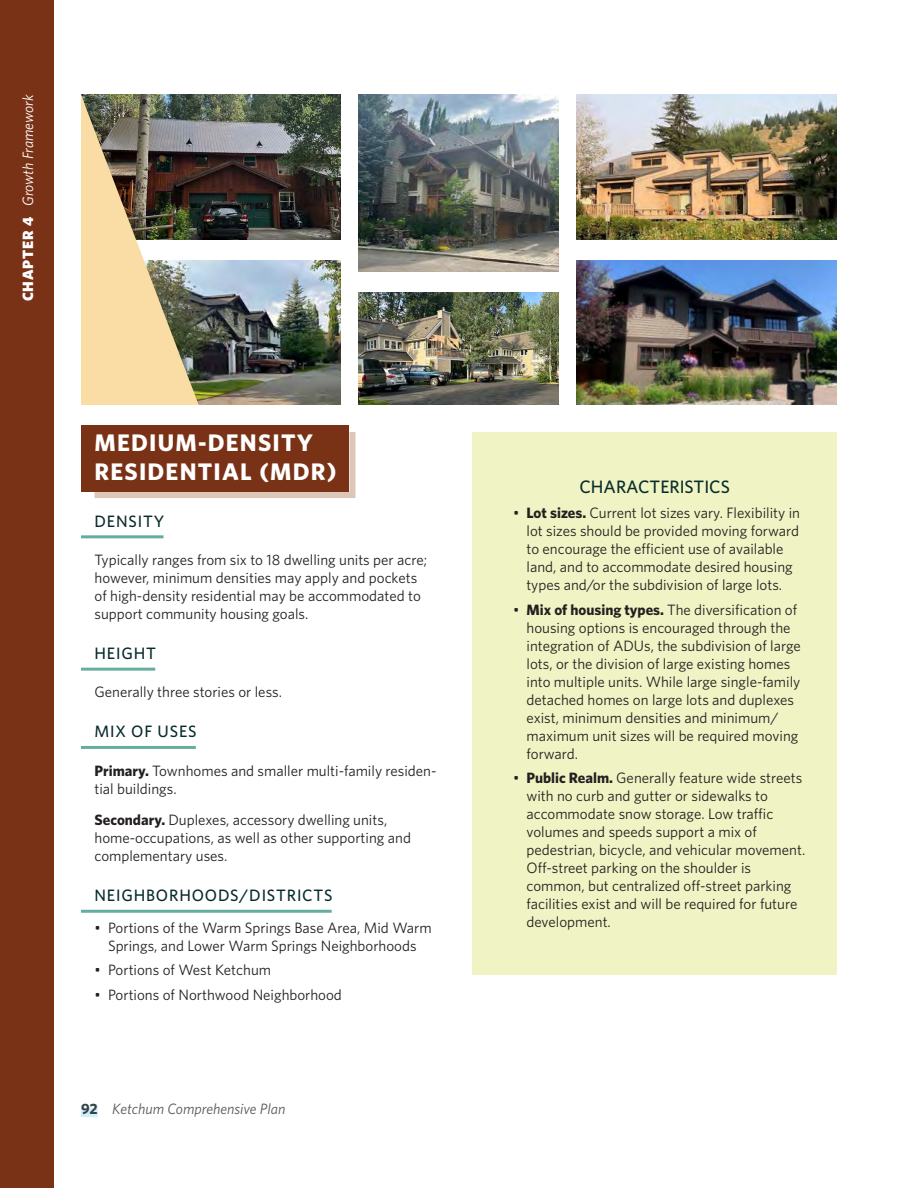
<style>
.page{position:relative;width:918px;height:1188px;background:#fff}
.page>*{position:absolute;margin:0;border:0;box-sizing:border-box;transform-origin:0 0}
.FLUM_Category{font:700 24px/28.8px "Whitney";letter-spacing:.05em;color:#fff}
.Sidebar_header{font:500 18px "Whitney";color:#092b2d}
.Heading_5{font:500 16.5px "Whitney";letter-spacing:.05em;color:#092b2d}
.Body_List_Bullet_Bold_1st_sentence{font:15px/18px "Whitney";color:#231f20}
.Body_Text_2{font:15px/18px "Whitney";color:#231f20}
.Body_Text_Bold_1st_sentence{font:15px/18px "Whitney";color:#231f20}
.t1{font:italic 15px "Whitney";color:#57585a}
.t2{font:italic 15px "Whitney";letter-spacing:-.01em;color:#fff}
.s1{font-weight:900;font-style:normal}
.s2{font-weight:700}
.s3{font-weight:700;font-style:normal;color:#324547}
</style>
<div class="page">
<div style="left:81px;top:1108px;width:17px;height:9px;background:#d5ecf9"></div>
<img style="left:576px;top:94px;width:261px;height:145px">
<img style="left:359px;top:94px;width:199px;height:178px">
<img style="left:199px;top:94px;width:142px;height:145px">
<img style="left:576px;top:260px;width:261px;height:145px">
<img style="left:199px;top:260px;width:142px;height:145px">
<img style="left:81px;top:94px;width:118px;height:311px">
<div style="left:81px;top:425px;width:268px;height:67px;background:#7a3217"></div>
<svg style="left:94px;top:432px;width:262px;height:66px"></svg>
<hr style="left:81px;top:535px;width:83px;height:3px;background:#65ae9f">
<hr style="left:81px;top:668px;width:74px;height:3px;background:#65ae9f">
<hr style="left:81px;top:746px;width:115px;height:3px;background:#65ae9f">
<hr style="left:81px;top:910px;width:251px;height:3px;background:#65ae9f">
<div style="left:472px;top:432px;width:365px;height:542px;background:#f0f3c3"></div>
<img style="left:359px;top:292px;width:199px;height:113px">
<div style="left:0;top:0;width:54px;height:1188px;background:#7a3217"></div>
<p class="t2" style="left:18px;top:301px;width:208px;rotate:-90deg"><span class="s1">CHAPTER 4</span> Growth Framework</p>
<p class="FLUM_Category" style="left:94px;top:428px;width:244px">MEDIUM-DENSITY<br>RESIDENTIAL (MDR)</p>
<p class="Heading_5" style="left:94px;top:510px;width:71px">DENSITY</p>
<p class="Body_Text_2" style="left:94px;top:550px;width:334px">Typically ranges from six to 18 dwelling units per acre; however, minimum densities may apply and pockets of high-density residential may be accommodated to support community housing goals.</p>
<p class="Heading_5" style="left:94px;top:642px;width:63px">HEIGHT</p>
<p class="Body_Text_2" style="left:94px;top:683px;width:189px">Generally three stories or less.</p>
<p class="Heading_5" style="left:94px;top:721px;width:104px">MIX OF USES</p>
<p class="Body_Text_Bold_1st_sentence" style="left:94px;top:761px;width:344px"><span class="s2">Primary.</span> Townhomes and smaller multi-family residen&shy;tial buildings.</p>
<p class="Body_Text_Bold_1st_sentence" style="left:94px;top:811px;width:318px"><span class="s2">Secondary.</span> Duplexes, accessory dwelling units, home-occupations, as well as other supporting and complementary uses.</p>
<p class="Heading_5" style="left:94px;top:885px;width:240px">NEIGHBORHOODS/DISTRICTS</p>
<p class="Body_List_Bullet_Bold_1st_sentence" style="left:94px;top:918px;width:339px;text-align:center">• Portions of the Warm Springs Base Area, Mid Warm<br>Springs, and Lower Warm Springs Neighborhoods</p>
<p class="Body_List_Bullet_Bold_1st_sentence" style="left:94px;top:961px;width:178px">• Portions of West Ketchum</p>
<p class="Body_List_Bullet_Bold_1st_sentence" style="left:94px;top:986px;width:249px">• Portions of Northwood Neighborhood</p>
<p class="t1" style="left:81px;top:1099px;width:206px"><span class="s3">92</span> Ketchum Comprehensive Plan</p>
<p class="Sidebar_header" style="left:580px;top:475px;width:152px">CHARACTERISTICS</p>
<p class="Body_List_Bullet_Bold_1st_sentence" style="left:526px;top:503px;width:275px;text-indent:-14px">• <span class="s2">Lot sizes.</span> Current lot sizes vary. Flexibility in lot sizes should be provided moving forward to encourage the efficient use of available land, and to accommodate desired housing types and/or the subdivision of large lots.</p>
<p class="Body_List_Bullet_Bold_1st_sentence" style="left:526px;top:600px;width:276px;text-indent:-14px">• <span class="s2">Mix of housing types.</span> The diversification of housing options is encouraged through the integration of ADUs, the subdivision of large lots, or the division of large existing homes into multiple units. While large single-family detached homes on large lots and duplexes exist, minimum densities and minimum/ maximum unit sizes will be required moving forward.</p>
<p class="Body_List_Bullet_Bold_1st_sentence" style="left:526px;top:769px;width:280px;text-indent:-14px">• <span class="s2">Public Realm.</span> Generally feature wide streets with no curb and gutter or sidewalks to accommodate snow storage. Low traffic volumes and speeds support a mix of pedestrian, bicycle, and vehicular movement.<br>Off-street parking on the shoulder is common, but centralized off-street parking facilities exist and will be required for future development.</p>
</div>
